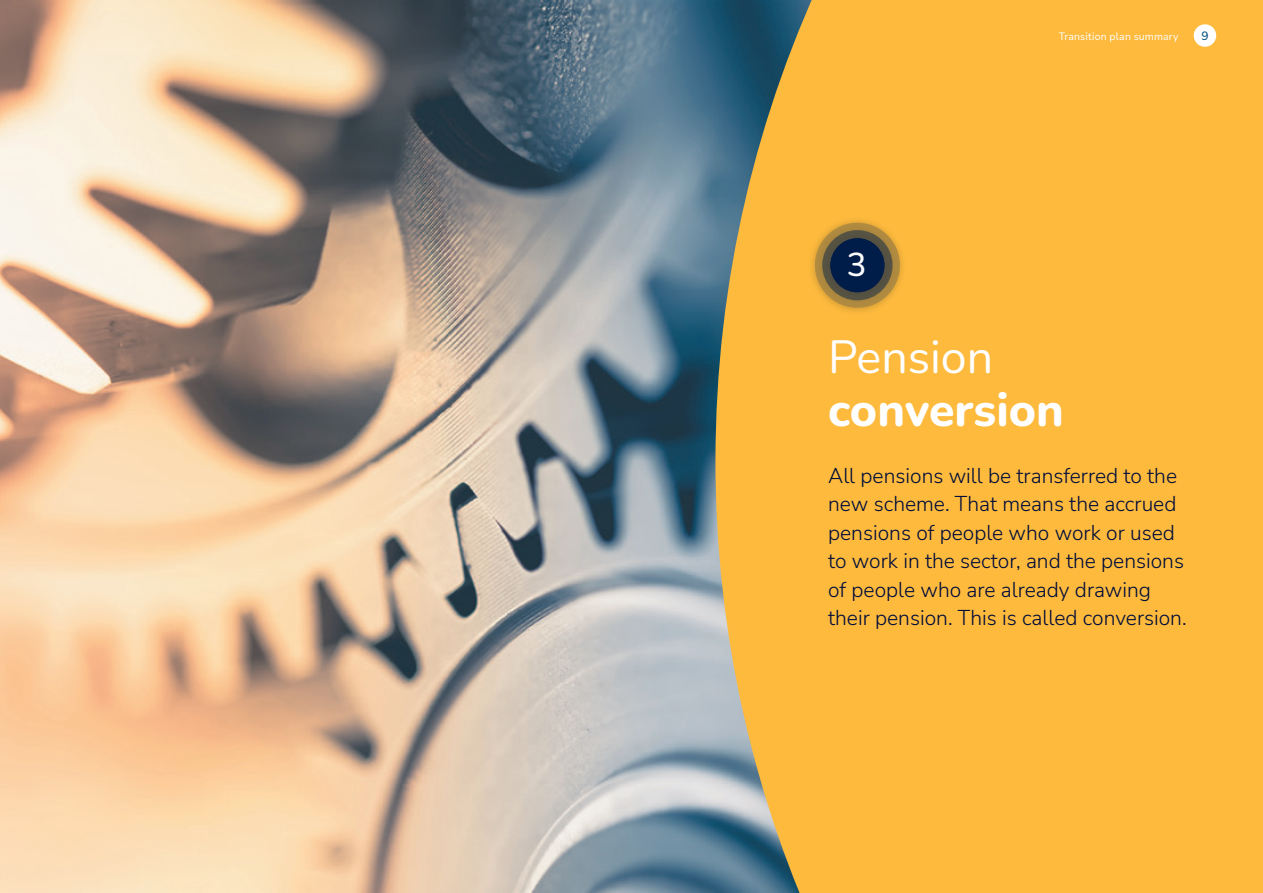
<style>
.page{position:relative;width:1263px;height:893px;background:#fff}
.page>*{position:absolute;margin:0;border:0;box-sizing:border-box;transform-origin:0 0}
.t1{font:800 46.5px "Nunito";color:#fff}
.t2{font:46.5px "Nunito";color:#fff}
.t3{font:500 41.7px "Nunito";color:#fff}
.t4{font:300 21px/28.5px "Nunito Sans";color:#000c3a}
.t5{font:500 12px "Nunito";color:#01527b}
.t6{font:10.5px "Nunito Sans";letter-spacing:.015em;color:#fff}
</style>
<div class="page">
<img style="left:0;top:0;width:715px;height:893px">
<div style="left:715px;top:0;width:548px;height:893px;background:#fdba3d"></div>
<div style="left:807px;top:215px;width:100px;height:100px;background:#231f20;opacity:.75"></div>
<div style="left:814px;top:222px;width:86px;height:86px;background:#231f20;opacity:.2"></div>
<div style="left:822px;top:230px;width:70px;height:70px;background:#231f20;opacity:.2"></div>
<div style="left:830px;top:238px;width:54px;height:54px;background:#001d4a;border-radius:50%"></div>
<div style="left:1194px;top:24px;width:22px;height:23px;background:#fff;border-radius:50%"></div>
<h2 class="t3" style="left:844px;top:240px;width:27px">1<sup>3</sup></h2>
<p class="t6" style="left:1059px;top:29px;width:121px">Transition plan summary</p>
<p class="t5" style="left:1201px;top:27px;width:9px">9</p>
<h1 class="t2" style="left:828px;top:325px;width:166px">Pension</h1>
<h1 class="t1" style="left:828px;top:378px;width:237px">conversion</h1>
<p class="t4" style="left:828px;top:461px;width:360px">All pensions will be transferred to the new scheme. That means the accrued pensions of people who work or used to work in the sector, and the pensions of people who are already drawing their pension. This is called conversion.</p>
</div>
